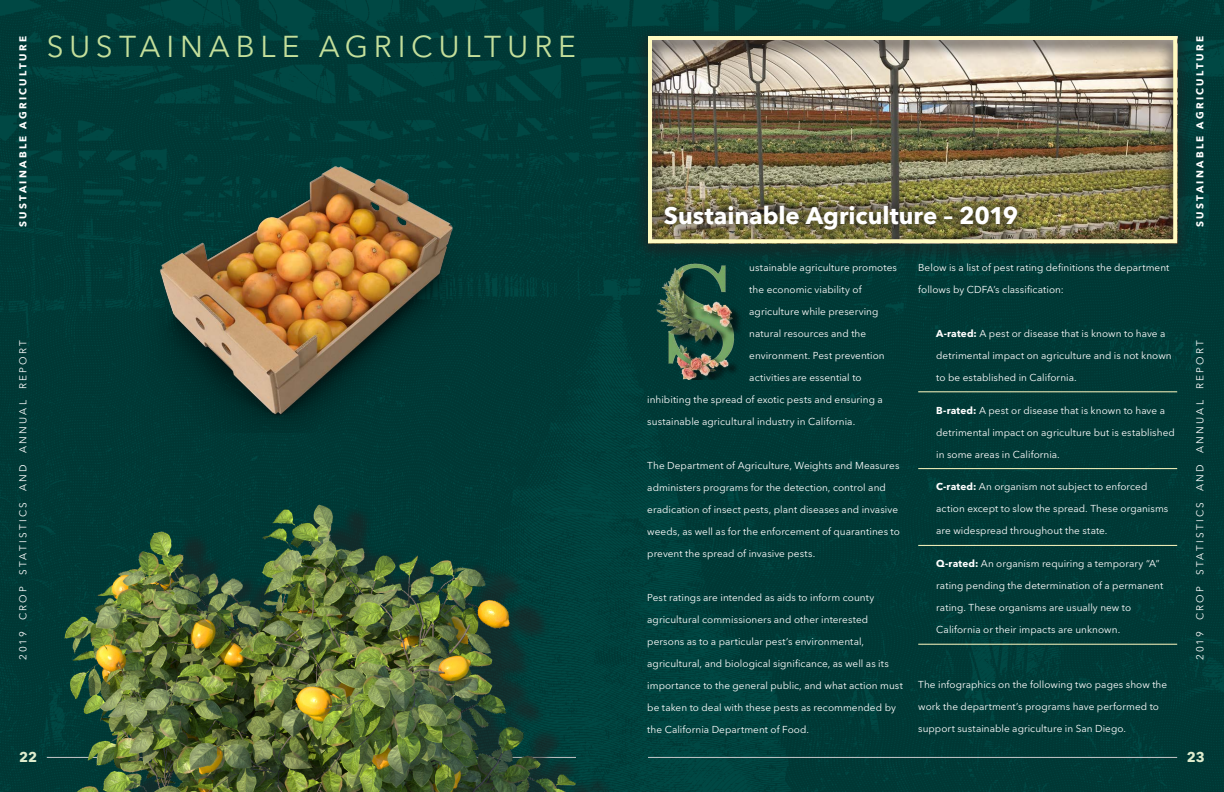
<style>
.page{position:relative;width:1224px;height:792px;background:#fff}
.page>*{position:absolute;margin:0;border:0;box-sizing:border-box;transform-origin:0 0}
.Chapters{font:30px "Avenir Next LT Pro";letter-spacing:.195em;color:#c4df9b}
.t1{font:700 24px "Avenir Next";color:#fff}
.t2{font:700 14px "Avenir Next";color:#dfedce}
.Paragraph_white{font:10px "Avenir Next LT Pro";letter-spacing:.005em;color:#fff}
.Indent{font:10px "Avenir Next LT Pro";letter-spacing:.005em;color:#fff}
.Paragraph_white-2{font:10px "Avenir Next LT Pro";letter-spacing:.23em;color:#fff}
.t3{font:700 10px "Avenir Next";letter-spacing:.23em;color:#fff}
.s1{font-weight:700}
</style>
<div class="page">
<img style="left:0;top:0;width:1224px;height:792px">
<div style="left:632px;top:25px;width:561px;height:239px;background:#231f20;opacity:.75"></div>
<div style="left:648px;top:36px;width:529px;height:207px;border:4px solid #fffac1"></div>
<hr style="left:918px;top:392px;width:259px;height:1px;background:#fffac1">
<hr style="left:918px;top:468px;width:259px;height:1px;background:#fffac1">
<hr style="left:918px;top:545px;width:259px;height:1px;background:#fffac1">
<hr style="left:918px;top:644px;width:259px;height:1px;background:#fffac1">
<img style="left:653px;top:263px;width:91px;height:117px">
<img style="left:147px;top:166px;width:331px;height:267px">
<div style="left:649px;top:191px;width:383px;height:54px;background:#231f20;opacity:.5"></div>
<hr style="left:47px;top:757px;width:529px;height:1px;background:#c7c8ca">
<hr style="left:648px;top:757px;width:529px;height:1px;background:#c7c8ca">
<div style="left:92px;top:504px;width:524px;height:288px;background:#00413d"></div>
<img style="left:64px;top:504px;width:512px;height:288px">
<p class="Chapters" style="left:47px;top:29px;width:531px">SUSTAINABLE AGRICULTURE</p>
<p class="t3" style="left:14px;top:227px;width:193px;rotate:-90deg">SUSTAINABLE AGRICULTURE</p>
<p class="t3" style="left:1191px;top:227px;width:193px;rotate:-90deg">SUSTAINABLE AGRICULTURE</p>
<p class="t1" style="left:664px;top:195px;width:356px">Sustainable Agriculture – 2019</p>
<p class="Paragraph_white" style="left:918px;top:261px;width:253px">Below is a list of pest rating definitions the department</p>
<p class="Paragraph_white" style="left:918px;top:283px;width:147px">follows by CDFA’s classification:</p>
<p class="Indent" style="left:936px;top:327px;width:231px"><span class="s1">A-rated:</span> A pest or disease that is known to have a</p>
<p class="Indent" style="left:936px;top:349px;width:237px">detrimental impact on agriculture and is not known</p>
<p class="Indent" style="left:936px;top:371px;width:142px">to be established in California.</p>
<p class="Indent" style="left:936px;top:404px;width:230px"><span class="s1">B-rated:</span> A pest or disease that is known to have a</p>
<p class="Indent" style="left:936px;top:426px;width:240px">detrimental impact on agriculture but is established</p>
<p class="Indent" style="left:936px;top:448px;width:125px">in some areas in California.</p>
<p class="Indent" style="left:936px;top:481px;width:213px"><span class="s1">C-rated:</span> An organism not subject to enforced</p>
<p class="Indent" style="left:936px;top:503px;width:234px">action except to slow the spread. These organisms</p>
<p class="Indent" style="left:936px;top:525px;width:173px">are widespread throughout the state.</p>
<p class="Indent" style="left:936px;top:558px;width:225px"><span class="s1">Q-rated:</span> An organism requiring a temporary “A”</p>
<p class="Indent" style="left:936px;top:580px;width:228px">rating pending the determination of a permanent</p>
<p class="Indent" style="left:936px;top:602px;width:196px">rating. These organisms are usually new to</p>
<p class="Indent" style="left:936px;top:624px;width:186px">California or their impacts are unknown.</p>
<p class="Paragraph_white" style="left:749px;top:261px;width:149px">ustainable agriculture promotes</p>
<p class="Paragraph_white" style="left:749px;top:283px;width:114px">the economic viability of</p>
<p class="Paragraph_white" style="left:749px;top:305px;width:131px">agriculture while preserving</p>
<p class="Paragraph_white" style="left:749px;top:327px;width:118px">natural resources and the</p>
<p class="Paragraph_white" style="left:749px;top:349px;width:137px">environment. Pest prevention</p>
<p class="Paragraph_white" style="left:749px;top:371px;width:114px">activities are essential to</p>
<p class="Paragraph_white" style="left:647px;top:393px;width:237px">inhibiting the spread of exotic pests and ensuring a</p>
<p class="Paragraph_white" style="left:647px;top:415px;width:209px">sustainable agricultural industry in California.</p>
<p class="Paragraph_white" style="left:647px;top:459px;width:254px">The Department of Agriculture, Weights and Measures</p>
<p class="Paragraph_white" style="left:647px;top:481px;width:240px">administers programs for the detection, control and</p>
<p class="Paragraph_white" style="left:647px;top:503px;width:252px">eradication of insect pests, plant diseases and invasive</p>
<p class="Paragraph_white" style="left:647px;top:525px;width:254px">weeds, as well as for the enforcement of quarantines to</p>
<p class="Paragraph_white" style="left:647px;top:547px;width:169px">prevent the spread of invasive pests.</p>
<p class="Paragraph_white" style="left:647px;top:591px;width:229px">Pest ratings are intended as aids to inform county</p>
<p class="Paragraph_white" style="left:647px;top:613px;width:222px">agricultural commissioners and other interested</p>
<p class="Paragraph_white" style="left:647px;top:635px;width:218px">persons as to a particular pest’s environmental,</p>
<p class="Paragraph_white" style="left:647px;top:657px;width:243px">agricultural, and biological significance, as well as its</p>
<p class="Paragraph_white" style="left:647px;top:679px;width:257px">importance to the general public, and what action must</p>
<p class="Paragraph_white" style="left:647px;top:701px;width:250px">be taken to deal with these pests as recommended by</p>
<p class="Paragraph_white" style="left:647px;top:723px;width:163px">the California Department of Food.</p>
<p class="Paragraph_white-2" style="left:17px;top:660px;width:322px;rotate:-90deg">2019 CROP STATISTICS AND ANNUAL REPORT</p>
<p class="Paragraph_white-2" style="left:1194px;top:660px;width:322px;rotate:-90deg">2019 CROP STATISTICS AND ANNUAL REPORT</p>
<p class="Paragraph_white" style="left:918px;top:679px;width:251px">The infographics on the following two pages show the</p>
<p class="Paragraph_white" style="left:918px;top:701px;width:242px">work the department’s programs have performed to</p>
<p class="Paragraph_white" style="left:918px;top:723px;width:209px">support sustainable agriculture in San Diego.</p>
<h3 class="t2" style="left:19px;top:745px;width:19px">22</h3>
<h3 class="t2" style="left:1187px;top:745px;width:19px">23</h3>
</div>
